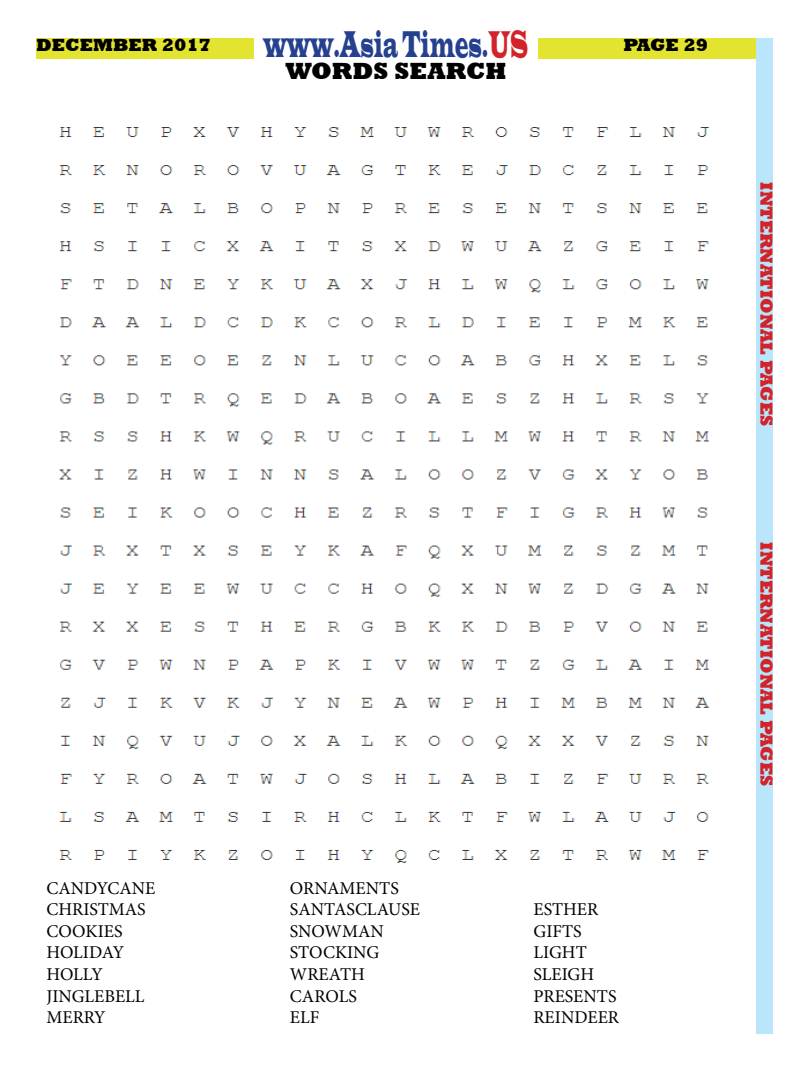
<style>
.page{position:relative;width:792px;height:1080px;background:#fff}
.page>*{position:absolute;margin:0;border:0;box-sizing:border-box;transform-origin:0 0}
.t1{font:38.3px "Latin Wide";color:#25408f;scale:.39 1}
.t2{font:800 24px "Rockwell";color:#000}
.t3{font:18px/21.6px "Minion Pro";color:#000}
.t4{font:800 18px "Rockwell";color:#d2232a}
.t5{font:800 18px "Rockwell";color:#000}
.s1{color:#d2232a}
</style>
<div class="page">
<div style="left:36px;top:38px;width:720px;height:21px;background:#e2e42f"></div>
<div style="left:254px;top:35px;width:284px;height:24px;background:#fff"></div>
<div style="left:756px;top:38px;width:17px;height:996px;background:#b9e6fa"></div>
<img style="left:59px;top:127px;width:651px;height:736px">
<p class="t5" style="left:36px;top:35px;width:177px">DECEMBER 2017</p>
<h1 class="t1" style="left:264px;top:20px;width:681px">www.Asia Times.<span class="s1">US</span></h1>
<p class="t5" style="left:623px;top:35px;width:86px">PAGE 29</p>
<h2 class="t2" style="left:286px;top:57px;width:222px">WORDS SEARCH</h2>
<p class="t3" style="left:46px;top:877px;width:111px">CANDYCANE<br>CHRISTMAS<br>COOKIES<br>HOLIDAY<br>HOLLY<br>JINGLEBELL<br>MERRY</p>
<p class="t3" style="left:290px;top:877px;width:132px">ORNAMENTS<br>SANTASCLAUSE<br>SNOWMAN<br>STOCKING<br>WREATH<br>CAROLS<br>ELF</p>
<p class="t3" style="left:533px;top:899px;width:87px">ESTHER<br>GIFTS<br>LIGHT<br>SLEIGH<br>PRESENTS<br>REINDEER</p>
<p class="t4" style="left:777px;top:182px;width:245px;rotate:90deg">INTERNATIONAL PAGES</p>
<p class="t4" style="left:777px;top:542px;width:245px;rotate:90deg">INTERNATIONAL PAGES</p>
</div>
